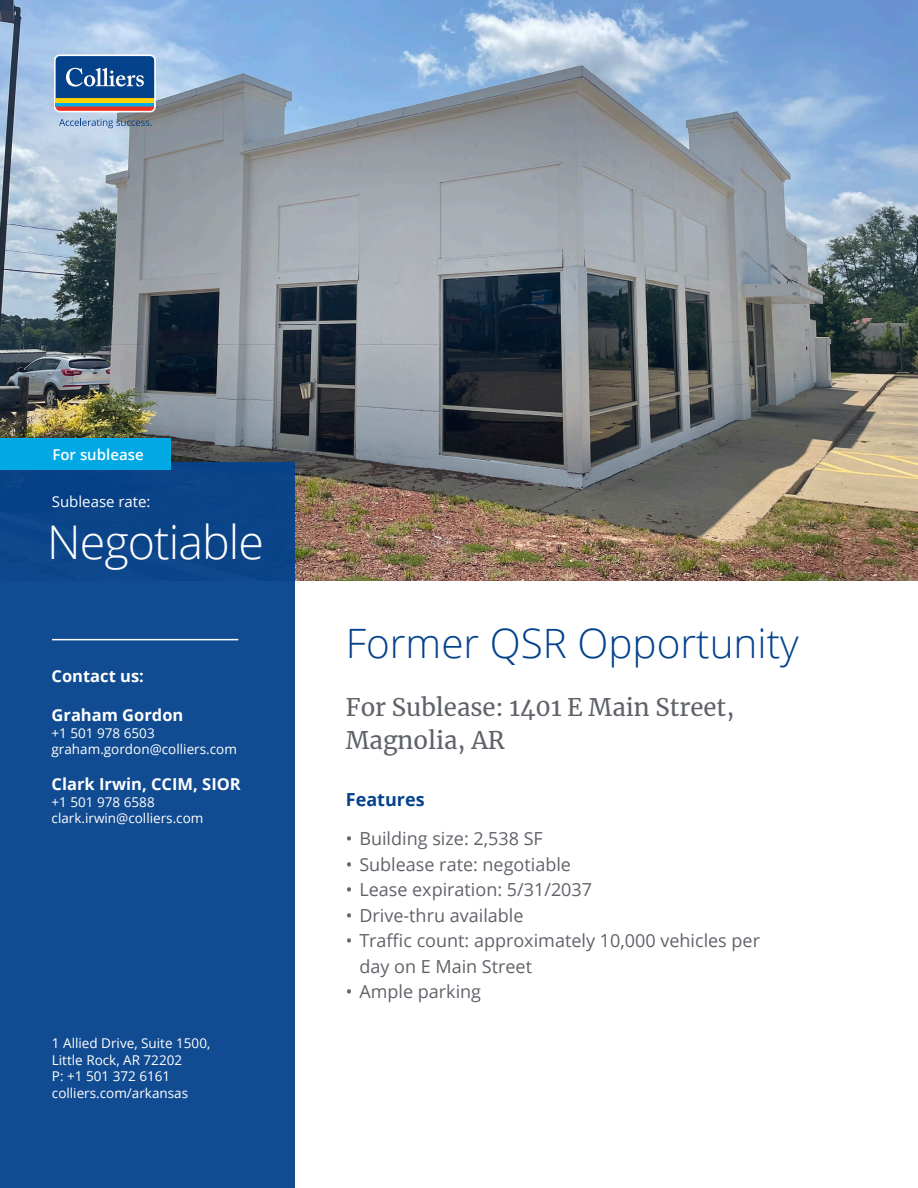
<style>
.page{position:relative;width:918px;height:1188px;background:#fff}
.page>*{position:absolute;margin:0;border:0;box-sizing:border-box;transform-origin:0 0}
.t1{font:300 46.5px "Open Sans";letter-spacing:-.02em;color:#fff}
.t2{font:300 40.5px "Open Sans";color:#05428c}
.t3{font:24px "Merriweather";color:#5f6369}
.t4{font:18px/25.5px "Open Sans";color:#5f6369}
.t5{font:700 18px "Open Sans";color:#05428c}
.t6{font:700 16.5px "Open Sans";color:#fff}
.t7{font:15px "Open Sans";color:#fff}
.t8{font:600 15px "Open Sans";color:#fff}
.t9{font:13.5px "Open Sans";color:#fff}
</style>
<div class="page">
<img style="left:0;top:0;width:918px;height:580px">
<div style="left:0;top:462px;width:295px;height:726px;background:#114b91"></div>
<svg style="left:54px;top:54px;width:102px;height:58px"></svg>
<div style="left:56px;top:102px;width:98px;height:5px;background:#00a8e4"></div>
<hr style="left:56px;top:98px;width:98px;height:4px;background:#fed503">
<svg style="left:56px;top:107px;width:98px;height:4px"></svg>
<svg style="left:56px;top:56px;width:98px;height:42px;background:#205798"></svg>
<svg style="left:59px;top:118px;width:93px;height:10px"></svg>
<hr style="left:52px;top:639px;width:186px;height:1px;background:#fff">
<div style="left:0;top:439px;width:170px;height:31px;background:#00a8e4"></div>
<p class="t8" style="left:52px;top:444px;width:93px">For sublease</p>
<p class="t7" style="left:52px;top:491px;width:100px">Sublease rate:</p>
<p class="t1" style="left:47px;top:510px;width:218px">Negotiable</p>
<p class="t6" style="left:52px;top:664px;width:94px">Contact us:</p>
<p class="t6" style="left:52px;top:703px;width:133px">Graham Gordon</p>
<p class="t9" style="left:52px;top:723px;width:105px">+1 501 978 6503</p>
<p class="t9" style="left:52px;top:740px;width:187px">graham.gordon@colliers.com</p>
<p class="t6" style="left:52px;top:773px;width:191px">Clark Irwin, CCIM, SIOR</p>
<p class="t9" style="left:52px;top:793px;width:105px">+1 501 978 6588</p>
<p class="t9" style="left:52px;top:809px;width:153px">clark.irwin@colliers.com</p>
<p class="t9" style="left:52px;top:1034px;width:160px">1 Allied Drive, Suite 1500,</p>
<p class="t9" style="left:52px;top:1051px;width:132px">Little Rock, AR 72202</p>
<p class="t9" style="left:52px;top:1067px;width:120px">P: +1 501 372 6161</p>
<p class="t9" style="left:52px;top:1084px;width:138px">colliers.com/arkansas</p>
<p class="t2" style="left:346px;top:615px;width:454px">Former QSR Opportunity</p>
<p class="t3" style="left:346px;top:691px;width:390px">For Sublease: 1401 E Main Street,</p>
<p class="t3" style="left:346px;top:724px;width:160px">Magnolia, AR</p>
<p class="t5" style="left:346px;top:787px;width:80px">Features</p>
<p class="t4" style="left:346px;top:826px;width:199px">• Building size: 2,538 SF</p>
<p class="t4" style="left:346px;top:851px;width:227px">• Sublease rate: negotiable</p>
<p class="t4" style="left:346px;top:877px;width:248px">• Lease expiration: 5/31/2037</p>
<p class="t4" style="left:346px;top:902px;width:179px">• Drive-thru available</p>
<p class="t4" style="left:359px;top:928px;width:402px;text-indent:-14px">• Traffic count: approximately 10,000 vehicles per day on E Main Street</p>
<p class="t4" style="left:346px;top:979px;width:137px">• Ample parking</p>
</div>
